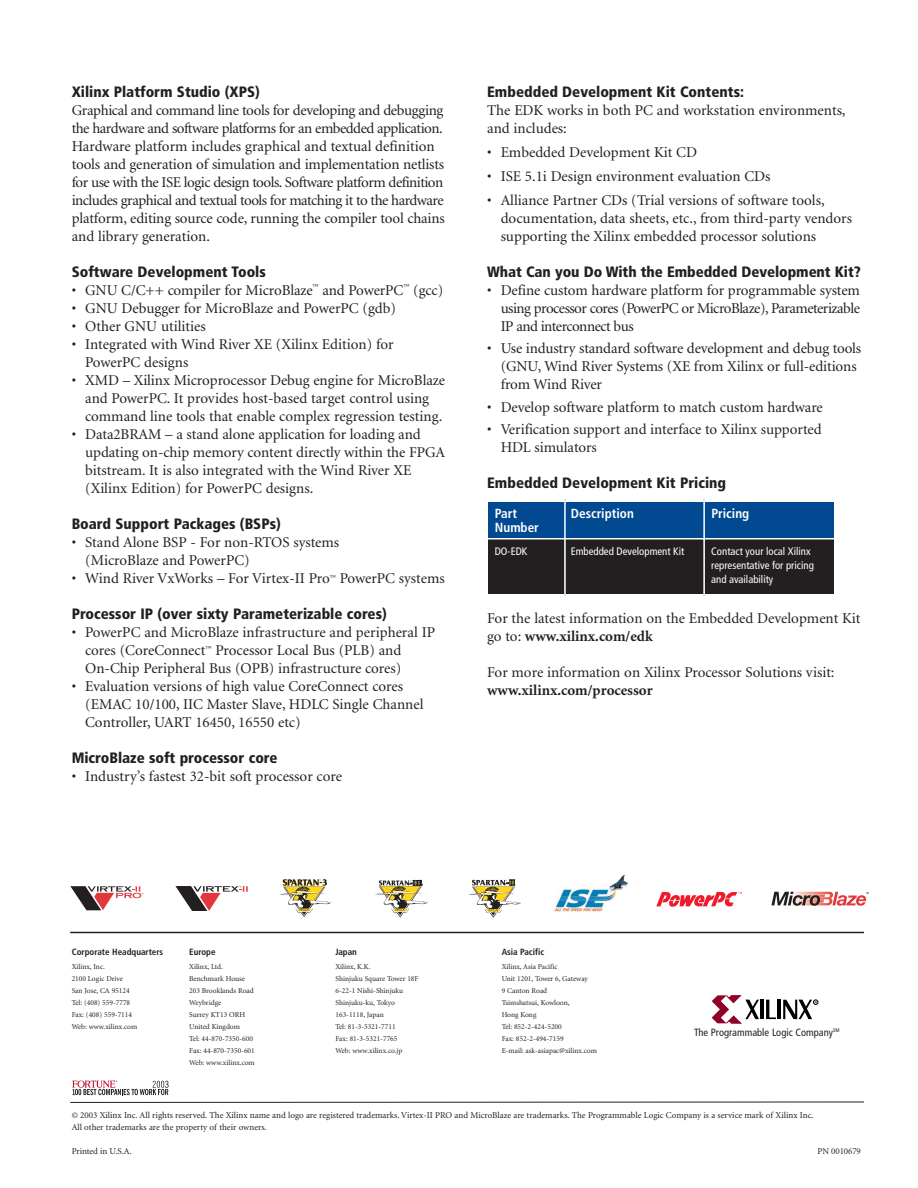
<style>
.page{position:relative;width:918px;height:1188px;background:#fff}
.page>*{position:absolute;margin:0;border:0;box-sizing:border-box;transform-origin:0 0}
.t1{font:15px/18px "Minion";letter-spacing:-.005em;color:#231f20}
.t2{font:15px/18px "Minion";letter-spacing:-.025em;color:#231f20}
.t3{font:900 condensed 15px "Frutiger";color:#231f20}
.t4{font:700 15px "Minion";color:#231f20}
.t5{font:700 condensed 13.2px/14.4px "Frutiger";color:#fff}
.t6{font:condensed 10.8px/14.4px "Frutiger";color:#fff}
.t7{font:condensed 10.5px "Frutiger";color:#231f20}
.t8{font:9px/12px "Minion";color:#231f20}
.t9{font:700 condensed 9px "Frutiger";color:#231f20}
.t10{font:7.5px/12px "Minion";color:#231f20}
.s1{font-weight:700}
</style>
<div class="page">
<svg style="left:70px;top:1101px;width:794px;height:2px;background:#908e8e"></svg>
<hr style="left:760px;top:1000px;width:3px;height:19px;background:#000">
<svg style="left:766px;top:1000px;width:10px;height:19px"></svg>
<hr style="left:778px;top:1000px;width:3px;height:19px;background:#000">
<svg style="left:712px;top:995px;width:47px;height:29px"></svg>
<svg style="left:783px;top:1000px;width:35px;height:19px"></svg>
<hr style="left:70px;top:932px;width:794px;height:1px;background:#231f20">
<svg style="left:72px;top:1080px;width:97px;height:15px"></svg>
<div style="left:488px;top:539px;width:345px;height:54px;background:#231f20"></div>
<div style="left:488px;top:502px;width:345px;height:37px;background:#014990"></div>
<hr style="left:564px;top:499px;width:2px;height:97px;background:#fff">
<hr style="left:703px;top:499px;width:2px;height:97px;background:#fff">
<hr style="left:488px;top:538px;width:346px;height:1px;background:#fff">
<svg style="left:70px;top:886px;width:73px;height:24px"></svg>
<svg style="left:175px;top:886px;width:73px;height:25px"></svg>
<svg style="left:375px;top:880px;width:53px;height:37px"></svg>
<svg style="left:279px;top:879px;width:52px;height:38px"></svg>
<svg style="left:468px;top:880px;width:53px;height:38px"></svg>
<img style="left:554px;top:874px;width:74px;height:38px">
<svg style="left:656px;top:892px;width:86px;height:15px"></svg>
<svg style="left:771px;top:892px;width:98px;height:14px"></svg>
<p class="t3" style="left:72px;top:86px;width:190px">Xilinx Platform Studio (XPS)</p>
<p class="t2" style="left:72px;top:102px;width:375px">Graphical and command line tools for developing and debugging the hardware and software platforms for an embedded application.<br>Hardware platform includes graphical and textual definition tools and generation of simulation and implementation netlists for use with the ISE logic design tools. Software platform definition includes graphical and textual tools for matching it to the hardware platform, editing source code, running the compiler tool chains and library generation.</p>
<p class="t3" style="left:72px;top:266px;width:196px">Software Development Tools</p>
<p class="t1" style="left:72px;top:282px;width:373px">• GNU C/C++ compiler for MicroBlaze<sup>™</sup> and PowerPC<sup>™</sup> (gcc)</p>
<p class="t1" style="left:72px;top:300px;width:326px">• GNU Debugger for MicroBlaze and PowerPC (gdb)</p>
<p class="t1" style="left:72px;top:318px;width:136px">• Other GNU utilities</p>
<p class="t1" style="left:85px;top:336px;width:310px;text-indent:-14px">• Integrated with Wind River XE (Xilinx Edition) for<br>PowerPC designs</p>
<p class="t1" style="left:85px;top:372px;width:361px;text-indent:-14px">• XMD – Xilinx Microprocessor Debug engine for MicroBlaze and PowerPC. It provides host-based target control using command line tools that enable complex regression testing.</p>
<p class="t1" style="left:85px;top:426px;width:361px;text-indent:-14px">• Data2BRAM – a stand alone application for loading and updating on-chip memory content directly within the FPGA bitstream. It is also integrated with the Wind River XE (Xilinx Edition) for PowerPC designs.</p>
<p class="t3" style="left:72px;top:518px;width:211px">Board Support Packages (BSPs)</p>
<p class="t1" style="left:85px;top:534px;width:256px;text-indent:-14px">• Stand Alone BSP - For non-RTOS systems (MicroBlaze and PowerPC)</p>
<p class="t1" style="left:72px;top:570px;width:375px">• Wind River VxWorks – For Virtex-II Pro<sup>™</sup> PowerPC systems</p>
<p class="t3" style="left:72px;top:608px;width:317px">Processor IP (over sixty Parameterizable cores)</p>
<p class="t1" style="left:85px;top:624px;width:351px;text-indent:-13px">• PowerPC and MicroBlaze infrastructure and peripheral IP cores (CoreConnect<sup>™</sup> Processor Local Bus (PLB) and<br>On-Chip Peripheral Bus (OPB) infrastructure cores)</p>
<p class="t1" style="left:85px;top:678px;width:340px;text-indent:-14px">• Evaluation versions of high value CoreConnect cores (EMAC 10/100, IIC Master Slave, HDLC Single Channel<br>Controller, UART 16450, 16550 etc)</p>
<p class="t3" style="left:72px;top:752px;width:207px">MicroBlaze soft processor core</p>
<p class="t1" style="left:72px;top:768px;width:272px">• Industry’s fastest 32-bit soft processor core</p>
<p class="t3" style="left:487px;top:86px;width:258px">Embedded Development Kit Contents:</p>
<p class="t1" style="left:487px;top:102px;width:360px">The EDK works in both PC and workstation environments, and includes:</p>
<p class="t1" style="left:487px;top:144px;width:211px">• Embedded Development Kit CD</p>
<p class="t1" style="left:487px;top:168px;width:285px">• ISE 5.1i Design environment evaluation CDs</p>
<p class="t1" style="left:501px;top:192px;width:353px;text-indent:-14px">• Alliance Partner CDs (Trial versions of software tools, documentation, data sheets, etc., from third-party vendors supporting the Xilinx embedded processor solutions</p>
<p class="t3" style="left:487px;top:266px;width:375px">What Can you Do With the Embedded Development Kit?</p>
<p class="t1" style="left:501px;top:282px;width:361px;text-align:justify;text-indent:-14px">• Define custom hardware platform for programmable system using processor cores (PowerPC or MicroBlaze), Parameterizable IP and interconnect bus</p>
<p class="t1" style="left:501px;top:341px;width:362px;text-indent:-14px">• Use industry standard software development and debug tools (GNU, Wind River Systems (XE from Xilinx or full-editions from Wind River</p>
<p class="t1" style="left:487px;top:399px;width:337px">• Develop software platform to match custom hardware</p>
<p class="t1" style="left:501px;top:422px;width:323px;text-indent:-14px">• Verification support and interface to Xilinx supported<br>HDL simulators</p>
<p class="t3" style="left:487px;top:477px;width:240px">Embedded Development Kit Pricing</p>
<p class="t5" style="left:495px;top:507px;width:46px">Part<br>Number</p>
<p class="t6" style="left:495px;top:544px;width:34px">DO-EDK</p>
<p class="t5" style="left:571px;top:507px;width:65px">Description</p>
<p class="t6" style="left:571px;top:544px;width:115px">Embedded Development Kit</p>
<p class="t5" style="left:711px;top:507px;width:39px">Pricing</p>
<p class="t6" style="left:711px;top:544px;width:104px">Contact your local Xilinx representative for pricing and availability</p>
<p class="t1" style="left:487px;top:611px;width:375px">For the latest information on the Embedded Development Kit go to: <span class="s1">www.xilinx.com/edk</span></p>
<p class="t1" style="left:487px;top:665px;width:349px">For more information on Xilinx Processor Solutions visit:</p>
<p class="t4" style="left:487px;top:685px;width:167px">www.xilinx.com/processor</p>
<p class="t9" style="left:72px;top:948px;width:93px">Corporate Headquarters</p>
<p class="t10" style="left:72px;top:961px;width:67px">Xilinx, Inc.<br>2100 Logic Drive<br>San Jose, CA 95124<br>Tel: (408) 559-7778<br>Fax: (408) 559-7114<br>Web: www.xilinx.com</p>
<p class="t9" style="left:189px;top:948px;width:28px">Europe</p>
<p class="t10" style="left:189px;top:961px;width:67px">Xilinx, Ltd.<br>Benchmark House<br>203 Brooklands Road<br>Weybridge<br>Surrey KT13 ORH<br>United Kingdom<br>Tel: 44-870-7350-600<br>Fax: 44-870-7350-601<br>Web: www.xilinx.com</p>
<p class="t9" style="left:336px;top:948px;width:23px">Japan</p>
<p class="t10" style="left:336px;top:961px;width:84px">Xilinx, K.K.<br>Shinjuku Square Tower 18F<br>6-22-1 Nishi-Shinjuku<br>Shinjuku-ku, Tokyo<br>163-1118, Japan<br>Tel: 81-3-5321-7711<br>Fax: 81-3-5321-7765<br>Web: www.xilinx.co.jp</p>
<p class="t9" style="left:502px;top:948px;width:44px">Asia Pacific</p>
<p class="t10" style="left:502px;top:961px;width:97px">Xilinx, Asia Pacific<br>Unit 1201, Tower 6, Gateway<br>9 Canton Road<br>Tsimshatsui, Kowloon,<br>Hong Kong<br>Tel: 852-2-424-5200<br>Fax: 852-2-494-7159<br>E-mail: ask-asiapac@xilinx.com</p>
<p class="t7" style="left:694px;top:1028px;width:147px">The Programmable Logic Company<sup>SM</sup></p>
<p class="t8" style="left:72px;top:1110px;width:743px">© 2003 Xilinx Inc. All rights reserved. The Xilinx name and logo are registered trademarks. Virtex-II PRO and MicroBlaze are trademarks. The Programmable Logic Company is a service mark of Xilinx Inc.<br>All other trademarks are the property of their owners.</p>
<p class="t8" style="left:72px;top:1146px;width:62px">Printed in U.S.A.</p>
<p class="t8" style="left:818px;top:1146px;width:45px">PN 0010679</p>
</div>
